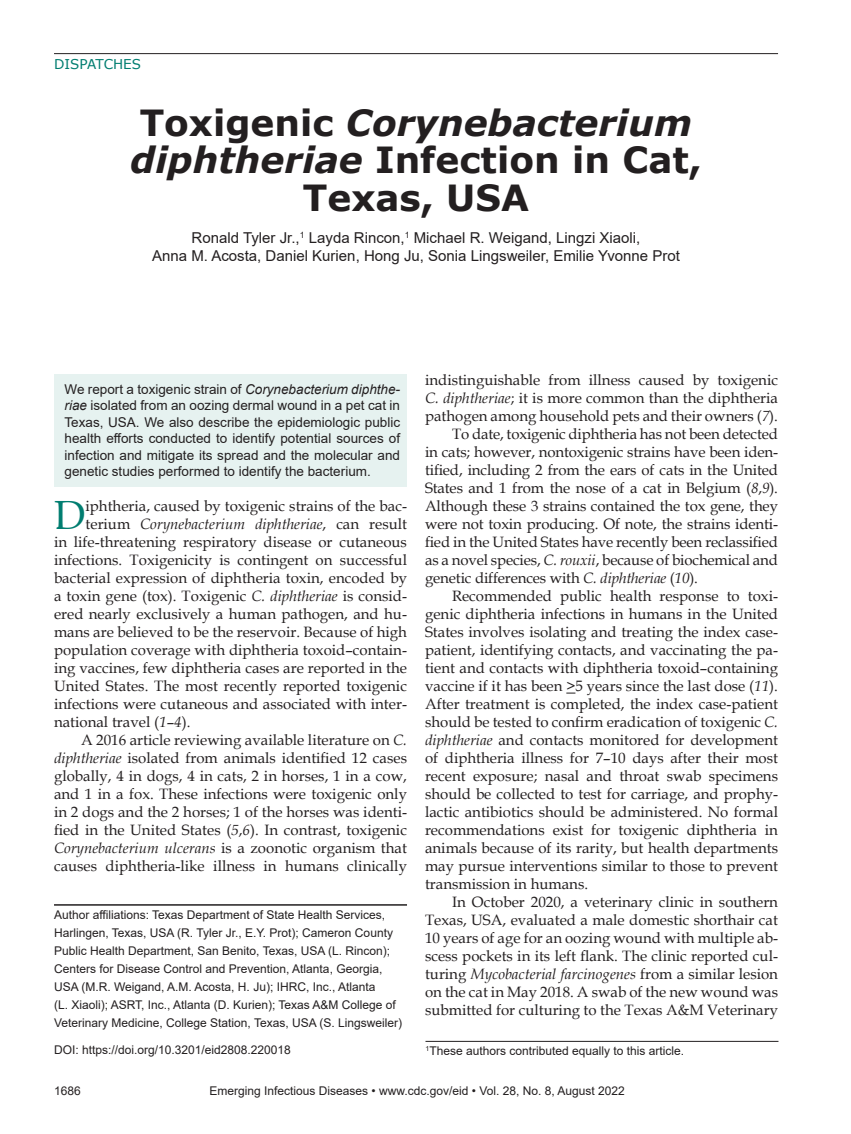
<style>
.page{position:relative;width:851px;height:1134px;background:#fff}
.page>*{position:absolute;margin:0;border:0;box-sizing:border-box;transform-origin:0 0}
.Drop_Cap{font:40.8px "Book Antiqua";color:#007d70}
.Article_Title{font:700 36px/37.5px "Verdana";color:#231f20;text-align:center}
.Body_Text{font:15px/18px "Book Antiqua";color:#231f20;text-align:justify}
.Drop_Cap-2{font:15px "Book Antiqua";color:#231f20}
.Authors{font:15px/18px "Arial";color:#231f20;text-align:center}
.Drop_Cap-3{font:italic 15px "Book Antiqua";color:#231f20}
.Abstract{font:13.5px/16.5px "Arial";color:#231f20;text-align:justify}
.t1{font:13.5px "Verdana";color:#007d70}
.Affiliations{font:12px/18px "Arial";color:#231f20}
.Footnote{font:12px "Arial";color:#231f20}
.DOI{font:12px "Arial";color:#231f20}
.s1{font-style:italic}
.s2{font-style:normal}
</style>
<div class="page">
<hr style="left:54px;top:53px;width:724px;height:1px;background:#231f20">
<hr style="left:54px;top:904px;width:353px;height:2px;background:#231f20">
<div style="left:54px;top:375px;width:353px;height:112px;background:#e6f2f0"></div>
<hr style="left:425px;top:1041px;width:353px;height:1px;background:#231f20">
<p class="t1" style="left:54px;top:55px;width:88px">DISPATCHES</p>
<p class="Article_Title" style="left:130px;top:103px;width:573px">Toxigenic <span class="s1">Corynebacterium diphtheriae</span> Infection in Cat,<br>Texas, USA</p>
<p class="Authors" style="left:152px;top:229px;width:529px">Ronald Tyler Jr.,<sup>1</sup> Layda Rincon,<sup>1</sup> Michael R. Weigand, Lingzi Xiaoli,<br>Anna M. Acosta, Daniel Kurien, Hong Ju, Sonia Lingsweiler, Emilie Yvonne Prot</p>
<p class="Body_Text" style="left:425px;top:371px;width:354px">indistinguishable from illness caused by toxigenic <span class="s1">C. diphtheriae</span>; it is more common than the diphtheria pathogen among household pets and their owners (<span class="s1">7</span>).</p>
<p class="Body_Text" style="left:425px;top:425px;width:354px;text-indent:27px">To date, toxigenic diphtheria has not been detected in cats; however, nontoxigenic strains have been iden&shy;tified, including 2 from the ears of cats in the United States and 1 from the nose of a cat in Belgium (<span class="s1">8</span>,<span class="s1">9</span>).<br>Although these 3 strains contained the tox gene, they were not toxin producing. Of note, the strains identi&shy;fied in the United States have recently been reclassified as a novel species, <span class="s1">C. rouxii</span>, because of biochemical and genetic differences with <span class="s1">C. diphtheriae</span> (<span class="s1">10</span>).</p>
<p class="Body_Text" style="left:425px;top:587px;width:354px;text-indent:27px">Recommended public health response to toxi&shy;genic diphtheria infections in humans in the United States involves isolating and treating the index case&shy;patient, identifying contacts, and vaccinating the pa&shy;tient and contacts with diphtheria toxoid–containing vaccine if it has been &gt;5 years since the last dose (<span class="s1">11</span>).<br>After treatment is completed, the index case-patient should be tested to confirm eradication of toxigenic <span class="s1">C. diphtheriae</span> and contacts monitored for development of diphtheria illness for 7–10 days after their most recent exposure; nasal and throat swab specimens should be collected to test for carriage, and prophy&shy;lactic antibiotics should be administered. No formal recommendations exist for toxigenic diphtheria in animals because of its rarity, but health departments may pursue interventions similar to those to prevent transmission in humans.</p>
<p class="Body_Text" style="left:425px;top:893px;width:354px;text-indent:27px">In October 2020, a veterinary clinic in southern Texas, USA, evaluated a male domestic shorthair cat 10 years of age for an oozing wound with multiple ab&shy;scess pockets in its left flank. The clinic reported cul&shy;turing <span class="s1">Mycobacterial farcinogenes</span> from a similar lesion on the cat in May 2018. A swab of the new wound was submitted for culturing to the Texas A&amp;M Veterinary</p>
<p class="Abstract" style="left:64px;top:381px;width:337px">We report a toxigenic strain of <span class="s1">Corynebacterium diphthe&shy;riae</span> isolated from an oozing dermal wound in a pet cat in Texas, USA. We also describe the epidemiologic public health efforts conducted to identify potential sources of infection and mitigate its spread and the molecular and genetic studies performed to identify the bacterium.</p>
<p class="Drop_Cap" style="left:54px;top:487px;width:33px">D</p>
<p class="Drop_Cap-2" style="left:86px;top:496px;width:323px">iphtheria, caused by toxigenic strains of the bac-</p>
<p class="Drop_Cap-3" style="left:86px;top:514px;width:323px"><span class="s2">terium</span> Corynebacterium diphtheriae<span class="s2">, can result</span></p>
<p class="Drop_Cap-2" style="left:54px;top:532px;width:354px">in life-threatening respiratory disease or cutaneous</p>
<p class="Drop_Cap-2" style="left:54px;top:550px;width:354px">infections. Toxigenicity is contingent on successful</p>
<p class="Drop_Cap-2" style="left:54px;top:568px;width:354px">bacterial expression of diphtheria toxin, encoded by</p>
<p class="Drop_Cap-2" style="left:54px;top:586px;width:354px">a toxin gene (tox). Toxigenic <span class="s1">C. diphtheriae</span> is consid-</p>
<p class="Drop_Cap-2" style="left:54px;top:604px;width:354px">ered nearly exclusively a human pathogen, and hu-</p>
<p class="Drop_Cap-2" style="left:54px;top:622px;width:354px">mans are believed to be the reservoir. Because of high</p>
<p class="Drop_Cap-2" style="left:54px;top:640px;width:354px">population coverage with diphtheria toxoid–contain-</p>
<p class="Drop_Cap-2" style="left:54px;top:658px;width:354px">ing vaccines, few diphtheria cases are reported in the</p>
<p class="Drop_Cap-2" style="left:54px;top:676px;width:354px">United States. The most recently reported toxigenic</p>
<p class="Drop_Cap-2" style="left:54px;top:694px;width:354px">infections were cutaneous and associated with inter-</p>
<p class="Drop_Cap-2" style="left:54px;top:712px;width:138px">national travel (<span class="s1">1</span>–<span class="s1">4</span>).</p>
<p class="Body_Text" style="left:54px;top:731px;width:354px;text-indent:27px">A 2016 article reviewing available literature on <span class="s1">C. diphtheriae</span> isolated from animals identified 12 cases globally, 4 in dogs, 4 in cats, 2 in horses, 1 in a cow, and 1 in a fox. These infections were toxigenic only in 2 dogs and the 2 horses; 1 of the horses was identi&shy;fied in the United States (<span class="s1">5</span>,<span class="s1">6</span>). In contrast, toxigenic <span class="s1">Corynebacterium ulcerans</span> is a zoonotic organism that causes diphtheria-like illness in humans clinically</p>
<p class="Affiliations" style="left:54px;top:906px;width:349px">Author affiliations: Texas Department of State Health Services, Harlingen, Texas, USA (R. Tyler Jr., E.Y. Prot); Cameron County Public Health Department, San Benito, Texas, USA (L. Rincon); Centers for Disease Control and Prevention, Atlanta, Georgia, USA (M.R. Weigand, A.M. Acosta, H. Ju); IHRC, Inc., Atlanta<br>(L. Xiaoli); ASRT, Inc., Atlanta (D. Kurien); Texas A&amp;M College of Veterinary Medicine, College Station, Texas, USA (S. Lingsweiler)</p>
<p class="DOI" style="left:54px;top:1042px;width:238px">DOI: https://doi.org/10.3201/eid2808.220018</p>
<p class="Footnote" style="left:425px;top:1043px;width:260px"><sup>1</sup>These authors contributed equally to this article.</p>
<p class="Affiliations" style="left:54px;top:1082px;width:28px">1686</p>
<p class="Affiliations" style="left:209px;top:1082px;width:417px">Emerging Infectious Diseases • www.cdc.gov/eid • Vol. 28, No. 8, August 2022</p>
</div>
